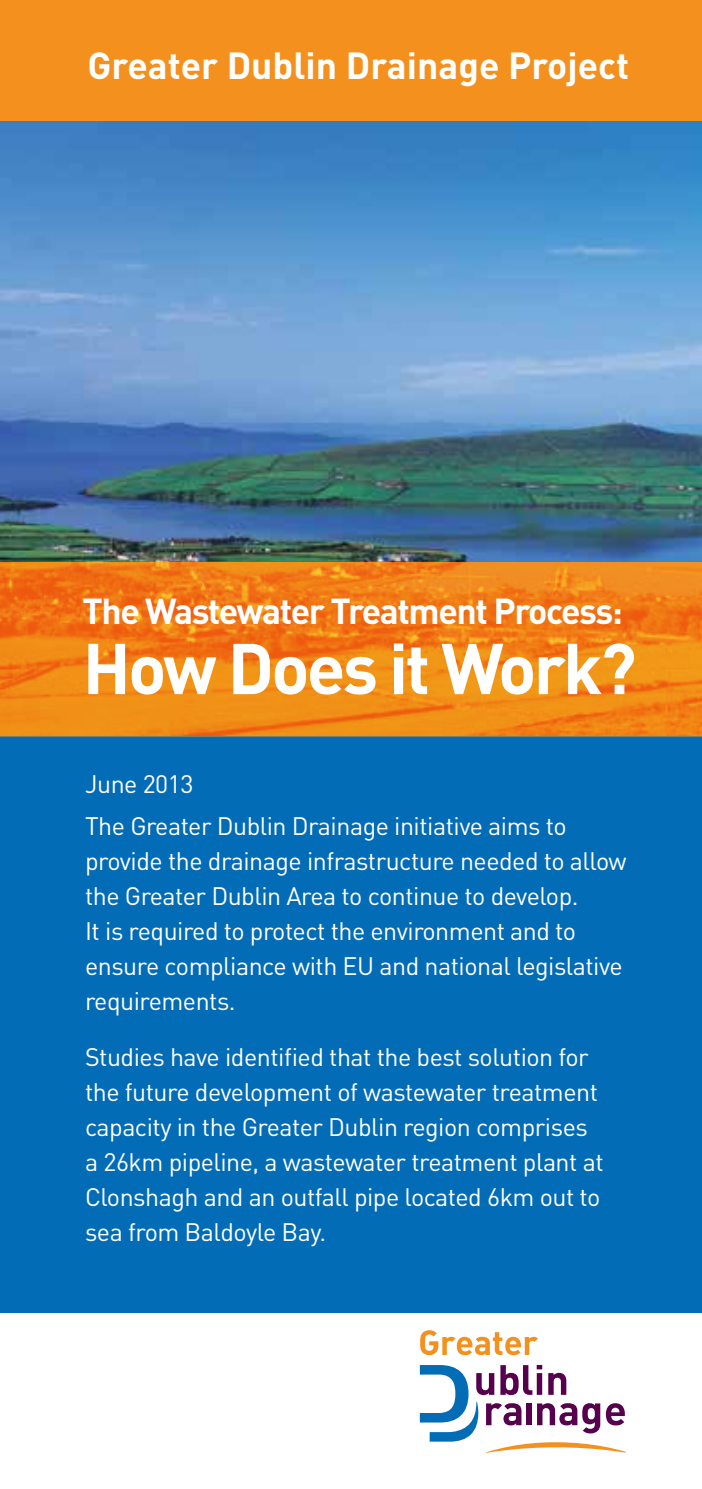
<style>
.page{position:relative;width:702px;height:1489px;background:#fff}
.page>*{position:absolute;margin:0;border:0;box-sizing:border-box;transform-origin:0 0}
.t1{font:700 70.75px "DIN";letter-spacing:-.04em;color:#fff}
.t2{font:700 37.25px "DIN";color:#fff}
.t3{font:700 35.75px "DIN";letter-spacing:-.04em;color:#fff}
.t4{font:25px/35px "DIN";letter-spacing:-.02em;color:#fff}
</style>
<div class="page">
<img style="left:0;top:120px;width:702px;height:442px">
<div style="left:0;top:736px;width:702px;height:576px;background:#036cb6"></div>
<div style="left:0;top:0;width:702px;height:120px;background:#f4901d"></div>
<svg style="left:420px;top:1330px;width:118px;height:24px"></svg>
<svg style="left:420px;top:1364px;width:205px;height:88px"></svg>
<svg style="left:0;top:562px;width:702px;height:174px;background:#f08316"></svg>
<h2 class="t2" style="left:87px;top:41px;width:543px">Greater Dublin Drainage Project</h2>
<h3 class="t3" style="left:82px;top:587px;width:542px">The Wastewater Treatment Process:</h3>
<h1 class="t1" style="left:82px;top:622px;width:555px">How Does it Work?</h1>
<p class="t4" style="left:85px;top:762px;width:483px;line-height:42px">June 2013<br>The Greater Dublin Drainage initiative aims to</p>
<p class="t4" style="left:85px;top:842px;width:543px">provide the drainage infrastructure needed to allow the Greater Dublin Area to continue to develop.<br>It is required to protect the environment and to ensure compliance with EU and national legislative requirements.</p>
<p class="t4" style="left:85px;top:1039px;width:520px">Studies have identified that the best solution for the future development of wastewater treatment capacity in the Greater Dublin region comprises a 26km pipeline, a wastewater treatment plant at Clonshagh and an outfall pipe located 6km out to sea from Baldoyle Bay.</p>
</div>
